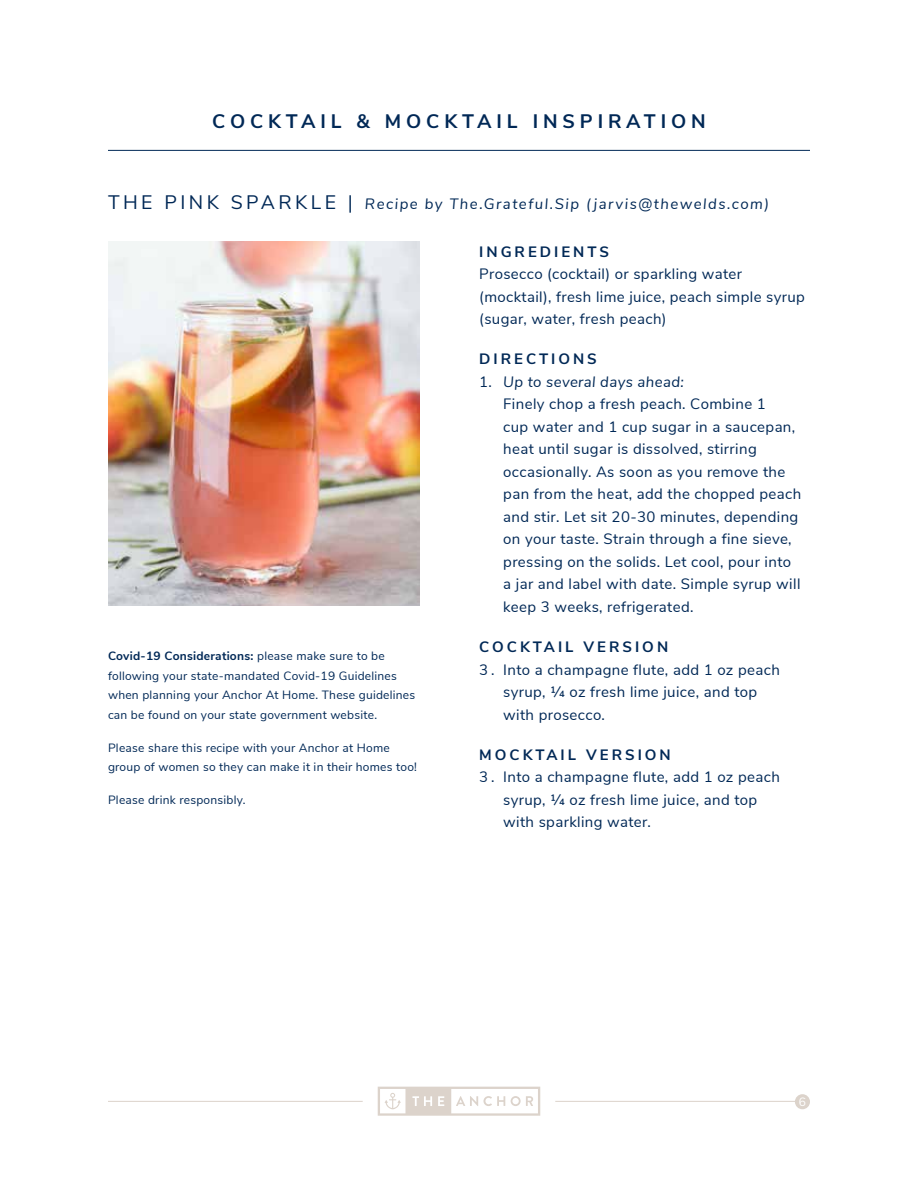
<style>
.page{position:relative;width:918px;height:1188px;background:#fff}
.page>*{position:absolute;margin:0;border:0;box-sizing:border-box;transform-origin:0 0}
.t1{font:700 19.5px "Nunito Sans";letter-spacing:.25em;color:#002856}
.t2{font:15px/22.5px "Nunito Sans";letter-spacing:.025em;color:#002856}
.t3{font:italic 15px "Nunito Sans";letter-spacing:.1em;color:#002856}
.t4{font:700 15px "Nunito Sans";letter-spacing:.2em;color:#002856}
.t5{font:12px/19.5px "Nunito Sans";letter-spacing:.02em;color:#002856}
.t6{font:12px "Nunito Sans";color:#fff}
.s1{font-style:normal;font-size:19.5px}
.s2{font-weight:700}
.s3{font-style:italic}
</style>
<div class="page">
<hr style="left:555px;top:1101px;width:255px;height:1px;background:#dcd3cb">
<hr style="left:108px;top:1101px;width:255px;height:1px;background:#dcd3cb">
<svg style="left:378px;top:1087px;width:162px;height:29px"></svg>
<div style="left:795px;top:1094px;width:15px;height:15px;background:#dcd3cb;border-radius:50%"></div>
<hr style="left:108px;top:150px;width:702px;height:1px;background:#002856">
<img style="left:108px;top:242px;width:311px;height:364px">
<h1 class="t1" style="left:212px;top:107px;width:495px">COCKTAIL &amp; MOCKTAIL INSPIRATION</h1>
<p class="t3" style="left:108px;top:193px;width:663px"><span class="s1">THE PINK SPARKLE |</span> Recipe by The.Grateful.Sip (jarvis@thewelds.com)</p>
<p class="t5" style="left:108px;top:645px;width:309px"><span class="s2">Covid-19 Considerations:</span> please make sure to be following your state-mandated Covid-19 Guidelines when planning your Anchor At Home. These guidelines can be found on your state government website.</p>
<p class="t5" style="left:108px;top:737px;width:311px">Please share this recipe with your Anchor at Home group of women so they can make it in their homes too!</p>
<p class="t5" style="left:108px;top:789px;width:139px">Please drink responsibly.</p>
<p class="t4" style="left:479px;top:241px;width:131px">INGREDIENTS</p>
<p class="t2" style="left:479px;top:262px;width:327px">Prosecco (cocktail) or sparkling water (mocktail), fresh lime juice, peach simple syrup (sugar, water, fresh peach)</p>
<p class="t4" style="left:479px;top:348px;width:119px">DIRECTIONS</p>
<p class="t2" style="left:503px;top:370px;width:300px;text-indent:-24px">1. <span class="s3">Up to several days ahead:<br></span>Finely chop a fresh peach. Combine 1<br>cup water and 1 cup sugar in a saucepan, heat until sugar is dissolved, stirring occasionally. As soon as you remove the pan from the heat, add the chopped peach and stir. Let sit 20-30 minutes, depending on your taste. Strain through a fine sieve, pressing on the solids. Let cool, pour into a jar and label with date. Simple syrup will keep 3 weeks, refrigerated.</p>
<p class="t4" style="left:479px;top:636px;width:190px">COCKTAIL VERSION</p>
<p class="t2" style="left:503px;top:657px;width:278px;text-indent:-24px">3 . Into a champagne flute, add 1 oz peach syrup, 1/4 oz fresh lime juice, and top with prosecco.</p>
<p class="t4" style="left:479px;top:743px;width:193px">MOCKTAIL VERSION</p>
<p class="t2" style="left:503px;top:765px;width:278px;text-indent:-24px">3 . Into a champagne flute, add 1 oz peach syrup, 1/4 oz fresh lime juice, and top with sparkling water.</p>
<p class="t6" style="left:799px;top:1093px;width:9px">6</p>
</div>
